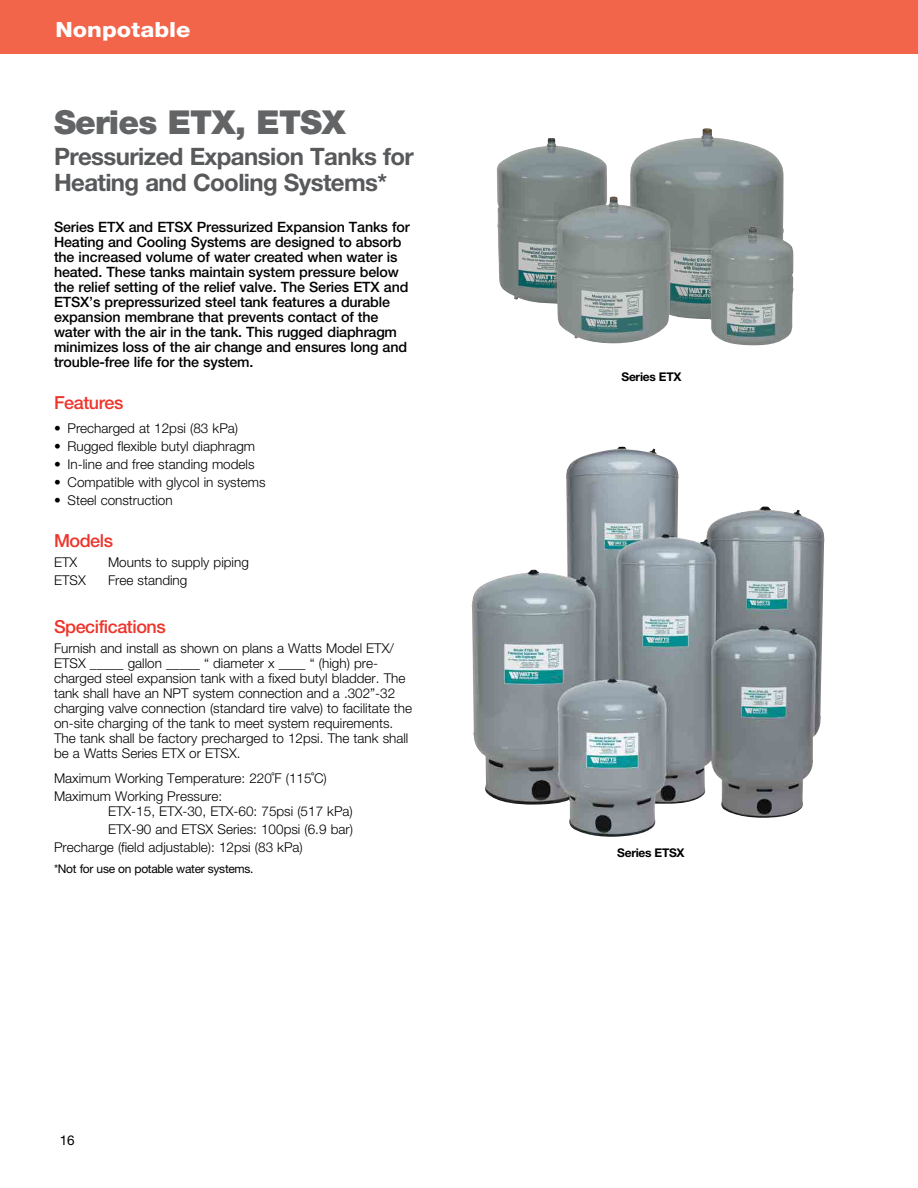
<style>
.page{position:relative;width:918px;height:1188px;background:#fff}
.page>*{position:absolute;margin:0;border:0;box-sizing:border-box;transform-origin:0 0}
.t1{font:900 33px "Helvetica Neue LT Std";letter-spacing:-.025em;color:#636466}
.t2{font:700 24px/25.5px "Helvetica Neue LT Std";letter-spacing:-.025em;color:#58595b}
.t3{font:800 21px "Helvetica Neue LT Std";color:#fff;scale:1.12 1}
.t4{font:500 18px "Helvetica Neue LT Std";letter-spacing:-.025em;color:#ee352b}
.t5{font:500 14.25px/15px "Helvetica Neue LT Std";letter-spacing:-.01em;color:#000}
.t6{font:300 13.5px/15px "Helvetica Neue LT Std";color:#000}
.t7{font:13.5px "Helvetica Neue LT Std";color:#000}
.t8{font:12px "Helvetica Neue LT Std";letter-spacing:-.025em;color:#000}
.t9{font:700 12px "Helvetica Neue LT Std";letter-spacing:-.025em;color:#000}
</style>
<div class="page">
<div style="left:0;top:0;width:918px;height:54px;background:#f2654a"></div>
<img style="left:497px;top:128px;width:297px;height:218px">
<img style="left:471px;top:447px;width:354px;height:390px">
<h3 class="t3" style="left:56px;top:17px;width:122px">Nonpotable</h3>
<h1 class="t1" style="left:54px;top:103px;width:293px">Series ETX, ETSX</h1>
<h2 class="t2" style="left:54px;top:143px;width:362px">Pressurized Expansion Tanks for<br>Heating and Cooling Systems*</h2>
<p class="t5" style="left:54px;top:219px;width:357px">Series ETX and ETSX Pressurized Expansion Tanks for Heating and Cooling Systems are designed to absorb the increased volume of water created when water is heated. These tanks maintain system pressure below the relief setting of the relief valve. The Series ETX and ETSX’s prepressurized steel tank features a durable expansion membrane that prevents contact of the water with the air in the tank. This rugged diaphragm minimizes loss of the air change and ensures long and trouble-free life for the system.</p>
<h3 class="t4" style="left:54px;top:392px;width:71px">Features</h3>
<p class="t6" style="left:54px;top:420px;width:186px">• Precharged at 12psi (83 kPa)</p>
<p class="t6" style="left:54px;top:438px;width:203px">• Rugged flexible butyl diaphragm</p>
<p class="t6" style="left:54px;top:456px;width:202px">• In-line and free standing models</p>
<p class="t6" style="left:54px;top:474px;width:213px">• Compatible with glycol in systems</p>
<p class="t6" style="left:54px;top:492px;width:120px">• Steel construction</p>
<h3 class="t4" style="left:54px;top:529px;width:61px">Models</h3>
<p class="t6" style="left:54px;top:554px;width:25px">ETX</p>
<p class="t6" style="left:108px;top:554px;width:142px">Mounts to supply piping</p>
<p class="t6" style="left:54px;top:572px;width:33px">ETSX</p>
<p class="t6" style="left:108px;top:572px;width:81px">Free standing</p>
<h3 class="t4" style="left:54px;top:615px;width:113px">Specifications</h3>
<p class="t6" style="left:54px;top:640px;width:360px">Furnish and install as shown on plans a Watts Model ETX/ ETSX _____ gallon _____ “ diameter x ____ “ (high) pre&shy;charged steel expansion tank with a fixed butyl bladder. The tank shall have an NPT system connection and a . 302”-32 charging valve connection (standard tire valve) to facilitate the on-site charging of the tank to meet system requirements.<br>The tank shall be factory precharged to 12psi. The tank shall be a Watts Series ETX or ETSX.</p>
<p class="t6" style="left:54px;top:769px;width:274px;line-height:18px">Maximum Working Temperature: 220˚F (115˚C)<br>Maximum Working Pressure:</p>
<p class="t6" style="left:108px;top:803px;width:246px">ETX-15, ETX-30, ETX-60: 75psi (517 kPa)</p>
<p class="t6" style="left:108px;top:821px;width:246px">ETX-90 and ETSX Series: 100psi (6.9 bar)</p>
<p class="t6" style="left:54px;top:839px;width:250px">Precharge (field adjustable): 12psi (83 kPa)</p>
<p class="t8" style="left:54px;top:862px;width:201px">*Not for use on potable water systems.</p>
<p class="t7" style="left:60px;top:1132px;width:17px">16</p>
<p class="t9" style="left:622px;top:369px;width:61px">Series ETX</p>
<p class="t9" style="left:617px;top:846px;width:69px">Series ETSX</p>
</div>
